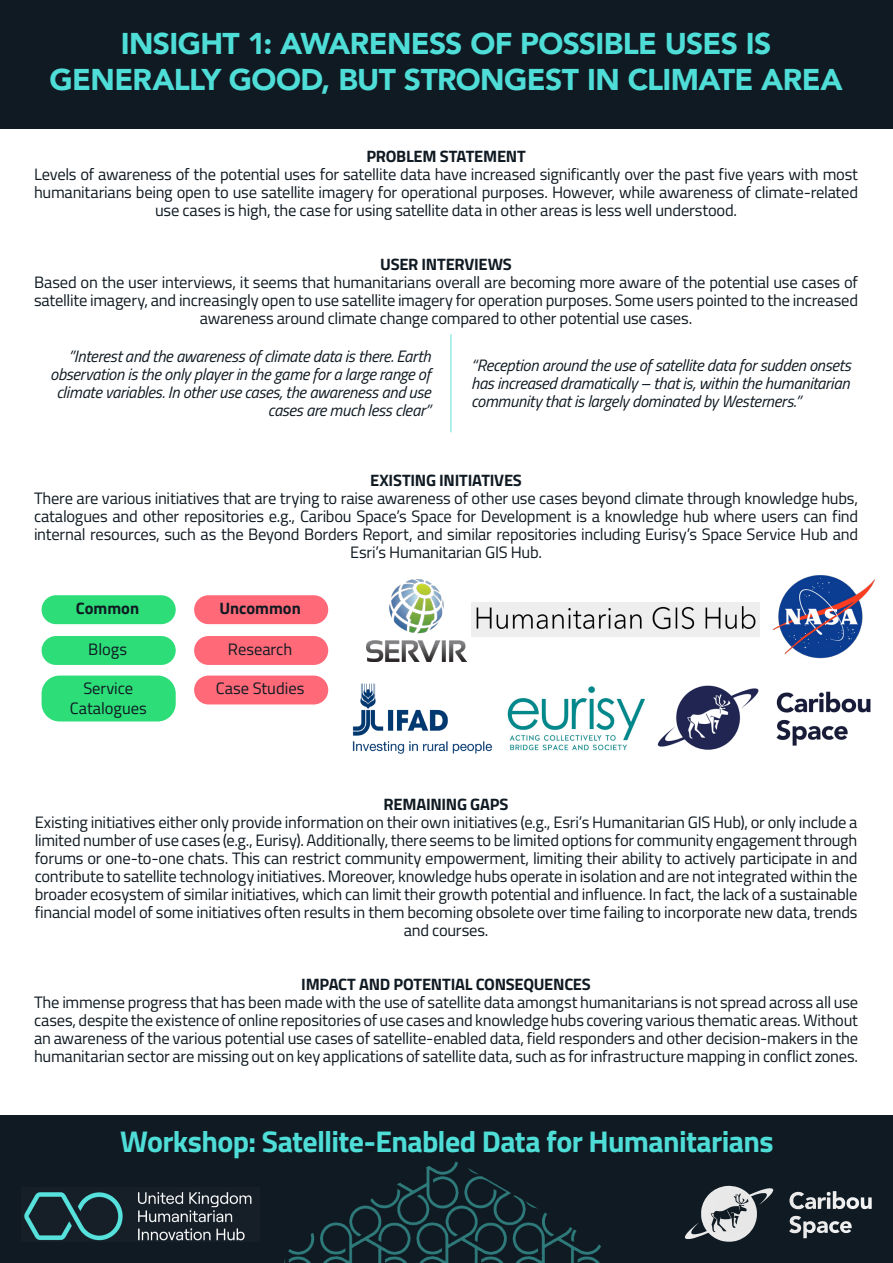
<style>
.page{position:relative;width:893px;height:1263px;background:#fff}
.page>*{position:absolute;margin:0;border:0;box-sizing:border-box;transform-origin:0 0}
.Heading_1{font:900 30px/36px "Avenir";letter-spacing:-.02em;color:#4eddd7;text-align:center}
.Heading_Footer{font:700 30px "Titillium Web";letter-spacing:-.02em;color:#4eddd7}
.PARAGRAPH_2{font:16.5px/18px "Titillium Web";letter-spacing:-.015em;color:#101a22;text-align:center}
.Quote_Left{font:italic 16.5px/18px "Titillium Web";letter-spacing:-.015em;color:#101a22;text-align:right}
.Quote_2{font:italic 16.5px/18px "Titillium Web";letter-spacing:-.015em;color:#101a22;text-align:justify}
.PARAGRAPH_1{font:700 16.5px "Titillium Web";letter-spacing:-.015em;color:#101a22}
.Common_Regular{font:16.5px/19.8px "Titillium Web";color:#101a22;text-align:center}
.Common{font:700 16.5px "Titillium Web";color:#101a22}
</style>
<div class="page">
<div style="left:0;top:1115px;width:893px;height:148px;background:#101a22"></div>
<img style="left:284px;top:1161px;width:317px;height:102px">
<img style="left:24px;top:1192px;width:228px;height:49px">
<div style="left:0;top:0;width:893px;height:129px;background:#101a22"></div>
<svg style="left:684px;top:1185px;width:188px;height:57px"></svg>
<hr style="left:450px;top:334px;width:2px;height:98px;background:#4eddd7">
<div style="left:42px;top:595px;width:134px;height:29px;background:#2cdd78;border-radius:14px"></div>
<div style="left:194px;top:595px;width:134px;height:29px;background:#ff6978;border-radius:14px"></div>
<div style="left:42px;top:636px;width:134px;height:29px;background:#2cdd78;border-radius:14px"></div>
<div style="left:42px;top:675px;width:134px;height:46px;background:#2cdd78;border-radius:18px"></div>
<div style="left:194px;top:636px;width:134px;height:29px;background:#ff6978;border-radius:14px"></div>
<div style="left:194px;top:675px;width:134px;height:29px;background:#ff6978;border-radius:14px"></div>
<img style="left:352px;top:683px;width:141px;height:71px">
<img style="left:366px;top:579px;width:101px;height:82px">
<img style="left:471px;top:603px;width:288px;height:33px">
<img style="left:507px;top:686px;width:137px;height:65px">
<img style="left:772px;top:575px;width:104px;height:84px">
<img style="left:657px;top:685px;width:214px;height:65px">
<p class="Heading_1" style="left:50px;top:25px;width:794px">INSIGHT 1: AWARENESS OF POSSIBLE USES IS<br>GENERALLY GOOD, BUT STRONGEST IN CLIMATE AREA</p>
<p class="PARAGRAPH_1" style="left:366px;top:144px;width:161px">PROBLEM STATEMENT</p>
<p class="PARAGRAPH_2" style="left:34px;top:164px;width:826px">Levels of awareness of the potential uses for satellite data have increased significantly over the past five years with most humanitarians being open to use satellite imagery for operational purposes. However, while awareness of climate-related use cases is high, the case for using satellite data in other areas is less well understood.</p>
<p class="PARAGRAPH_1" style="left:380px;top:252px;width:133px">USER INTERVIEWS</p>
<p class="PARAGRAPH_2" style="left:34px;top:272px;width:825px">Based on the user interviews, it seems that humanitarians overall are becoming more aware of the potential use cases of satellite imagery, and increasingly open to use satellite imagery for operation purposes. Some users pointed to the increased awareness around climate change compared to other potential use cases.</p>
<p class="Quote_Left" style="left:50px;top:346px;width:382px">”Interest and the awareness of climate data is there. Earth observation is the only player in the game for a large range of climate variables. In other use cases, the awareness and use cases are much less clear”</p>
<p class="Quote_2" style="left:471px;top:356px;width:381px">“Reception around the use of satellite data for sudden onsets has increased dramatically – that is, within the humanitarian community that is largely dominated by Westerners.”</p>
<p class="PARAGRAPH_1" style="left:370px;top:468px;width:153px">EXISTING INITIATIVES</p>
<p class="PARAGRAPH_2" style="left:34px;top:488px;width:826px">There are various initiatives that are trying to raise awareness of other use cases beyond climate through knowledge hubs, catalogues and other repositories e.g., Caribou Space’s Space for Development is a knowledge hub where users can find internal resources, such as the Beyond Borders Report, and similar repositories including Eurisy’s Space Service Hub and Esri’s Humanitarian GIS Hub.</p>
<p class="Common" style="left:76px;top:595px;width:65px">Common</p>
<p class="Common" style="left:219px;top:595px;width:83px">Uncommon</p>
<p class="Common_Regular" style="left:88px;top:638px;width:40px">Blogs</p>
<p class="Common_Regular" style="left:70px;top:678px;width:79px">Service<br>Catalogues</p>
<p class="Common_Regular" style="left:228px;top:638px;width:66px">Research</p>
<p class="Common_Regular" style="left:216px;top:678px;width:90px">Case Studies</p>
<p class="PARAGRAPH_1" style="left:384px;top:792px;width:126px">REMAINING GAPS</p>
<p class="PARAGRAPH_2" style="left:35px;top:812px;width:824px">Existing initiatives either only provide information on their own initiatives (e.g., Esri’s Humanitarian GIS Hub), or only include a limited number of use cases (e.g., Eurisy). Additionally, there seems to be limited options for community engagement through forums or one-to-one chats. This can restrict community empowerment, limiting their ability to actively participate in and contribute to satellite technology initiatives. Moreover, knowledge hubs operate in isolation and are not integrated within the broader ecosystem of similar initiatives, which can limit their growth potential and influence. In fact, the lack of a sustainable financial model of some initiatives often results in them becoming obsolete over time failing to incorporate new data, trends and courses.</p>
<p class="PARAGRAPH_1" style="left:301px;top:972px;width:291px">IMPACT AND POTENTIAL CONSEQUENCES</p>
<p class="PARAGRAPH_2" style="left:34px;top:992px;width:826px;text-align:justify">The immense progress that has been made with the use of satellite data amongst humanitarians is not spread across all use cases, despite the existence of online repositories of use cases and knowledge hubs covering various thematic areas. Without an awareness of the various potential use cases of satellite-enabled data, field responders and other decision-makers in the humanitarian sector are missing out on key applications of satellite data, such as for infrastructure mapping in conflict zones.</p>
<p class="Heading_Footer" style="left:120px;top:1119px;width:655px">Workshop: Satellite-Enabled Data for Humanitarians</p>
</div>
